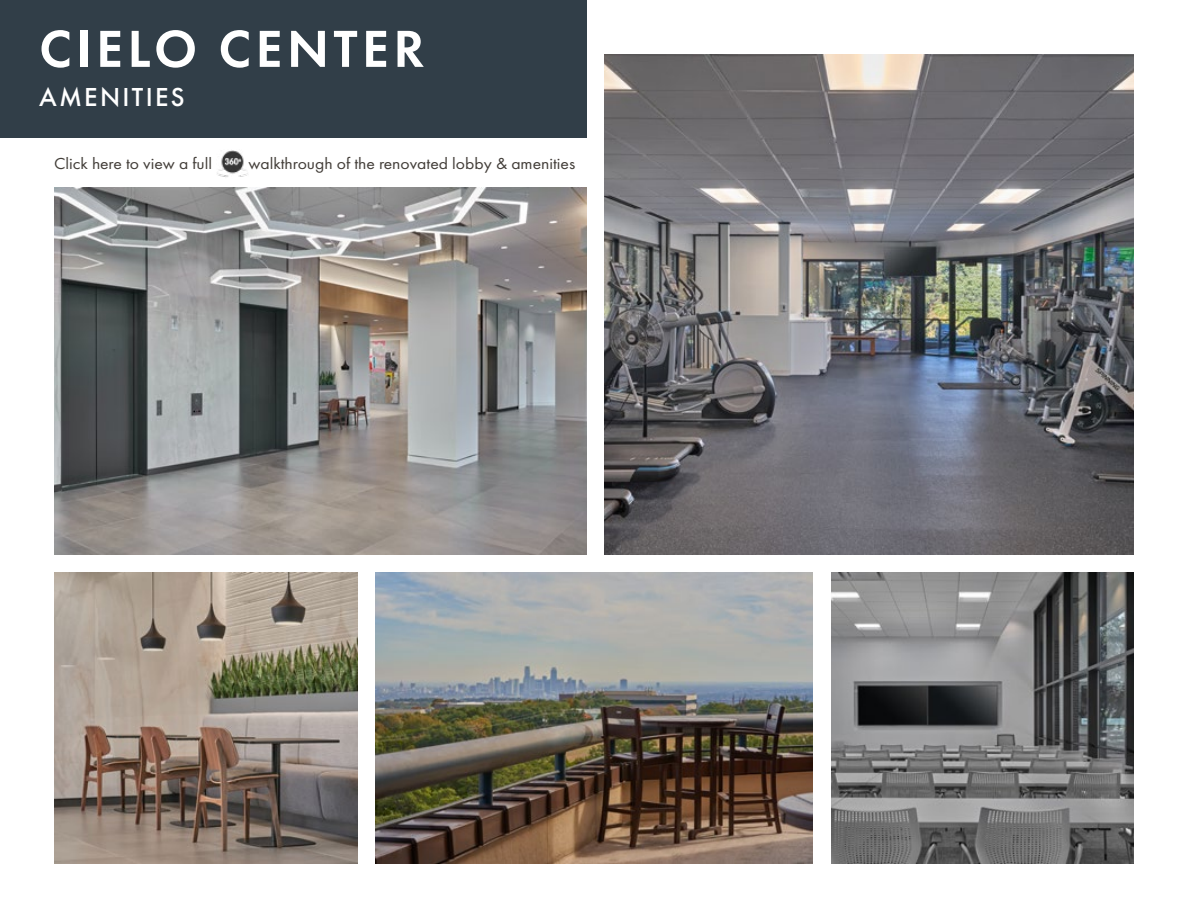
<style>
.page{position:relative;width:1188px;height:918px;background:#fff}
.page>*{position:absolute;margin:0;border:0;box-sizing:border-box;transform-origin:0 0}
.t1{font:600 54px "Futura PT";letter-spacing:.085em;color:#fff}
.t2{font:500 27px "Futura PT";letter-spacing:.085em;color:#fff}
.t3{font:16.5px "Futura PT";color:#423d38;scale:1.07 1}
</style>
<div class="page">
<div style="left:0;top:0;width:587px;height:137px;background:#313e48"></div>
<img style="left:375px;top:572px;width:438px;height:292px">
<img style="left:54px;top:572px;width:303px;height:292px">
<img style="left:54px;top:187px;width:533px;height:367px">
<img style="left:605px;top:54px;width:529px;height:500px">
<img style="left:831px;top:572px;width:303px;height:292px">
<img style="left:217px;top:150px;width:31px;height:27px">
<h1 class="t1" style="left:39px;top:15px;width:387px">CIELO CENTER</h1>
<h2 class="t2" style="left:39px;top:81px;width:147px">AMENITIES</h2>
<p class="t3" style="left:54px;top:153px;width:149px">Click here to view a full</p>
<p class="t3" style="left:248px;top:153px;width:307px">walkthrough of the renovated lobby &amp; amenities</p>
</div>
